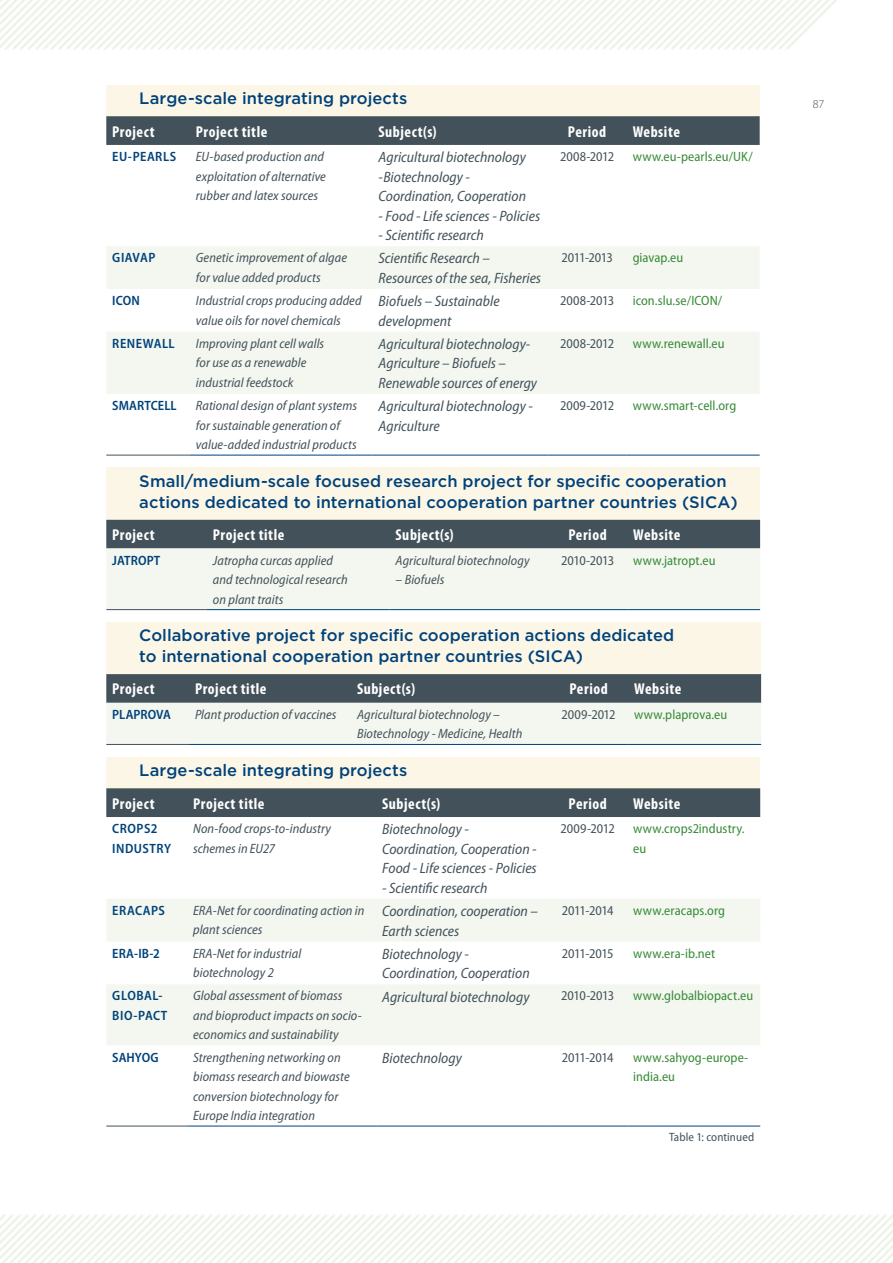
<style>
.page{position:relative;width:893px;height:1263px;background:#fff}
.page>*{position:absolute;margin:0;border:0;box-sizing:border-box;transform-origin:0 0}
.t1{font:500 16.5px/21px "Gotham";letter-spacing:.005em;color:#00427a}
.t2{font:700 condensed 15.75px "Myriad Pro";letter-spacing:.035em;color:#fff}
.t3{font:italic semi-condensed 15px/19.5px "Myriad Pro";color:#43525a}
.t4{font:italic semi-condensed 13.5px/19.5px "Myriad Pro";letter-spacing:.005em;color:#43525a}
.t5{font:semi-condensed 13.5px/19.5px "Myriad Pro";letter-spacing:.005em;color:#378b36}
.t6{font:semi-condensed 13.5px "Myriad Pro";letter-spacing:-.02em;color:#43525a}
.t7{font:600 semi-condensed 13.5px/19.5px "Myriad Pro";letter-spacing:.025em;color:#00427a}
.t8{font:600 semi-condensed 13.5px "Myriad Pro";color:#00427a}
.t9{font:600 semi-condensed 13.5px "Myriad Pro";letter-spacing:-.005em;color:#00427a}
.t10{font:600 semi-condensed 13.5px "Myriad Pro";letter-spacing:.005em;color:#00427a}
.t11{font:semi-condensed 12px "Myriad Pro";letter-spacing:.005em;color:#43525a}
.t12{font:300 12px "Myriad Pro";color:#43525a}
</style>
<div class="page">
<img style="left:0;top:0;width:893px;height:1263px">
<div style="left:106px;top:85px;width:654px;height:31px;background:#fcf6e7"></div>
<svg style="left:106px;top:116px;width:654px;height:29px;background:#45535b"></svg>
<svg style="left:106px;top:246px;width:654px;height:148px;fill:#f3f7f0"></svg>
<hr style="left:190px;top:455px;width:183px;height:1px;background:#00427a">
<hr style="left:373px;top:455px;width:175px;height:1px;background:#00427a">
<hr style="left:548px;top:455px;width:79px;height:1px;background:#00427a">
<hr style="left:627px;top:455px;width:133px;height:1px;background:#00427a">
<hr style="left:106px;top:455px;width:84px;height:1px;background:#43525a">
<div style="left:106px;top:468px;width:654px;height:52px;background:#fcf6e7"></div>
<svg style="left:106px;top:520px;width:654px;height:89px"></svg>
<hr style="left:207px;top:609px;width:183px;height:1px;background:#00427a">
<hr style="left:390px;top:609px;width:158px;height:1px;background:#00427a">
<hr style="left:548px;top:609px;width:79px;height:1px;background:#00427a">
<hr style="left:627px;top:609px;width:133px;height:1px;background:#00427a">
<hr style="left:106px;top:609px;width:101px;height:1px;background:#43525a">
<div style="left:106px;top:622px;width:655px;height:52px;background:#fcf6e7"></div>
<svg style="left:106px;top:674px;width:655px;height:70px"></svg>
<hr style="left:189px;top:744px;width:162px;height:1px;background:#00427a">
<hr style="left:351px;top:744px;width:198px;height:1px;background:#00427a">
<hr style="left:549px;top:744px;width:79px;height:1px;background:#00427a">
<hr style="left:628px;top:744px;width:133px;height:1px;background:#00427a">
<hr style="left:106px;top:744px;width:83px;height:1px;background:#43525a">
<div style="left:106px;top:757px;width:654px;height:31px;background:#fcf6e7"></div>
<div style="left:106px;top:788px;width:654px;height:29px;background:#43525a"></div>
<svg style="left:106px;top:899px;width:654px;height:146px;fill:#f3f7f0"></svg>
<hr style="left:187px;top:1126px;width:189px;height:1px;background:#00427a">
<hr style="left:376px;top:1126px;width:172px;height:1px;background:#00427a">
<hr style="left:548px;top:1126px;width:79px;height:1px;background:#00427a">
<hr style="left:627px;top:1126px;width:133px;height:1px;background:#00427a">
<hr style="left:106px;top:1126px;width:81px;height:1px;background:#43525a">
<p class="t1" style="left:139px;top:88px;width:270px">Large-scale integrating projects</p>
<p class="t12" style="left:813px;top:97px;width:13px">87</p>
<p class="t2" style="left:112px;top:121px;width:44px">Project</p>
<p class="t2" style="left:196px;top:121px;width:73px">Project title</p>
<p class="t2" style="left:379px;top:121px;width:60px">Subject(s)</p>
<p class="t2" style="left:568px;top:121px;width:40px">Period</p>
<p class="t2" style="left:633px;top:121px;width:49px">Website</p>
<p class="t7" style="left:112px;top:146px;width:65px">EU-PEARLS</p>
<p class="t4" style="left:196px;top:147px;width:132px">EU-based production and exploitation of alternative rubber and latex sources</p>
<p class="t3" style="left:379px;top:147px;width:149px">Agricultural biotechnology -Biotechnology -<br>Coordination, Cooperation</p>
<p class="t3" style="left:379px;top:206px;width:163px">- Food - Life sciences - Policies</p>
<p class="t3" style="left:379px;top:225px;width:107px">- Scientific research</p>
<p class="t6" style="left:560px;top:148px;width:56px">2008-2012</p>
<p class="t5" style="left:633px;top:147px;width:122px">www.eu-pearls.eu/UK/</p>
<p class="t7" style="left:112px;top:248px;width:45px">GIAVAP</p>
<p class="t4" style="left:196px;top:248px;width:153px">Genetic improvement of algae for value added products</p>
<p class="t3" style="left:379px;top:248px;width:164px">Scientific Research –<br>Resources of the sea, Fisheries</p>
<p class="t6" style="left:561px;top:250px;width:53px">2011-2013</p>
<p class="t5" style="left:633px;top:248px;width:52px">giavap.eu</p>
<p class="t7" style="left:112px;top:290px;width:29px">ICON</p>
<p class="t4" style="left:196px;top:291px;width:167px">Industrial crops producing added value oils for novel chemicals</p>
<p class="t3" style="left:379px;top:291px;width:123px">Biofuels – Sustainable development</p>
<p class="t6" style="left:560px;top:292px;width:56px">2008-2013</p>
<p class="t5" style="left:633px;top:291px;width:91px">icon.slu.se/ICON/</p>
<p class="t7" style="left:112px;top:333px;width:64px">RENEWALL</p>
<p class="t4" style="left:196px;top:333px;width:130px">Improving plant cell walls for use as a renewable industrial feedstock</p>
<p class="t3" style="left:379px;top:334px;width:160px">Agricultural biotechnology-<br>Agriculture – Biofuels –<br>Renewable sources of energy</p>
<p class="t6" style="left:560px;top:335px;width:56px">2008-2012</p>
<p class="t5" style="left:633px;top:333px;width:93px">www.renewall.eu</p>
<p class="t8" style="left:112px;top:397px;width:66px">SMARTCELL</p>
<p class="t4" style="left:196px;top:396px;width:163px">Rational design of plant systems for sustainable generation of value-added industrial products</p>
<p class="t3" style="left:379px;top:396px;width:156px">Agricultural biotechnology -<br>Agriculture</p>
<p class="t6" style="left:560px;top:397px;width:56px">2009-2012</p>
<p class="t5" style="left:633px;top:396px;width:105px">www.smart-cell.org</p>
<p class="t1" style="left:139px;top:470px;width:600px">Small/medium-scale focused research project for specific cooperation actions dedicated to international cooperation partner countries (SICA)</p>
<p class="t2" style="left:112px;top:525px;width:44px">Project</p>
<p class="t2" style="left:213px;top:525px;width:73px">Project title</p>
<p class="t2" style="left:396px;top:525px;width:60px">Subject(s)</p>
<p class="t2" style="left:568px;top:525px;width:40px">Period</p>
<p class="t2" style="left:633px;top:525px;width:49px">Website</p>
<p class="t10" style="left:112px;top:552px;width:50px">JATROPT</p>
<p class="t4" style="left:213px;top:550px;width:136px">Jatropha curcas applied and technological research on plant traits</p>
<p class="t4" style="left:396px;top:550px;width:135px">Agricultural biotechnology</p>
<p class="t6" style="left:561px;top:552px;width:55px">2010-2013</p>
<p class="t5" style="left:633px;top:550px;width:84px">www.jatropt.eu</p>
<p class="t4" style="left:396px;top:570px;width:50px">– Biofuels</p>
<p class="t1" style="left:139px;top:624px;width:536px">Collaborative project for specific cooperation actions dedicated to international cooperation partner countries (SICA)</p>
<p class="t2" style="left:112px;top:679px;width:44px">Project</p>
<p class="t2" style="left:195px;top:679px;width:73px">Project title</p>
<p class="t2" style="left:357px;top:679px;width:60px">Subject(s)</p>
<p class="t2" style="left:569px;top:679px;width:40px">Period</p>
<p class="t2" style="left:634px;top:679px;width:49px">Website</p>
<p class="t9" style="left:112px;top:706px;width:60px">PLAPROVA</p>
<p class="t4" style="left:195px;top:704px;width:143px">Plant production of vaccines</p>
<p class="t4" style="left:357px;top:704px;width:167px">Agricultural biotechnology –<br>Biotechnology - Medicine, Health</p>
<p class="t6" style="left:561px;top:706px;width:56px">2009-2012</p>
<p class="t5" style="left:634px;top:704px;width:95px">www.plaprova.eu</p>
<p class="t1" style="left:139px;top:760px;width:270px">Large-scale integrating projects</p>
<p class="t2" style="left:112px;top:793px;width:44px">Project</p>
<p class="t2" style="left:193px;top:793px;width:73px">Project title</p>
<p class="t2" style="left:382px;top:793px;width:60px">Subject(s)</p>
<p class="t2" style="left:568px;top:793px;width:40px">Period</p>
<p class="t2" style="left:633px;top:793px;width:49px">Website</p>
<p class="t7" style="left:112px;top:818px;width:60px">CROPS2<br>INDUSTRY</p>
<p class="t4" style="left:193px;top:819px;width:140px">Non-food crops-to-industry schemes in EU27</p>
<p class="t3" style="left:382px;top:819px;width:156px">Biotechnology -<br>Coordination, Cooperation -<br>Food - Life sciences - Policies</p>
<p class="t3" style="left:382px;top:878px;width:107px">- Scientific research</p>
<p class="t6" style="left:561px;top:820px;width:56px">2009-2012</p>
<p class="t5" style="left:633px;top:819px;width:113px">www.crops2industry. eu</p>
<p class="t7" style="left:112px;top:900px;width:54px">ERACAPS</p>
<p class="t4" style="left:193px;top:900px;width:173px">ERA-Net for coordinating action in plant sciences</p>
<p class="t3" style="left:382px;top:901px;width:157px">Coordination, cooperation –<br>Earth sciences</p>
<p class="t6" style="left:562px;top:902px;width:53px">2011-2014</p>
<p class="t5" style="left:633px;top:900px;width:93px">www.eracaps.org</p>
<p class="t7" style="left:112px;top:943px;width:49px">ERA-IB-2</p>
<p class="t4" style="left:193px;top:943px;width:110px">ERA-Net for industrial biotechnology 2</p>
<p class="t3" style="left:382px;top:944px;width:149px">Biotechnology -<br>Coordination, Cooperation</p>
<p class="t6" style="left:562px;top:945px;width:53px">2011-2015</p>
<p class="t5" style="left:633px;top:943px;width:84px">www.era-ib.net</p>
<p class="t7" style="left:112px;top:986px;width:57px">GLOBAL-<br>BIO-PACT</p>
<p class="t4" style="left:193px;top:986px;width:170px">Global assessment of biomass and bioproduct impacts on socio&shy;economics and sustainability</p>
<p class="t3" style="left:382px;top:986px;width:149px">Agricultural biotechnology</p>
<p class="t6" style="left:561px;top:988px;width:55px">2010-2013</p>
<p class="t5" style="left:633px;top:986px;width:121px">www.globalbiopact.eu</p>
<p class="t7" style="left:112px;top:1047px;width:48px">SAHYOG</p>
<p class="t4" style="left:193px;top:1047px;width:158px">Strengthening networking on biomass research and biowaste conversion biotechnology for<br>Europe India integration</p>
<p class="t3" style="left:382px;top:1048px;width:81px">Biotechnology</p>
<p class="t6" style="left:562px;top:1049px;width:53px">2011-2014</p>
<p class="t5" style="left:633px;top:1047px;width:117px">www.sahyog-europe&shy;india.eu</p>
<p class="t11" style="left:669px;top:1130px;width:87px">Table 1: continued</p>
</div>
